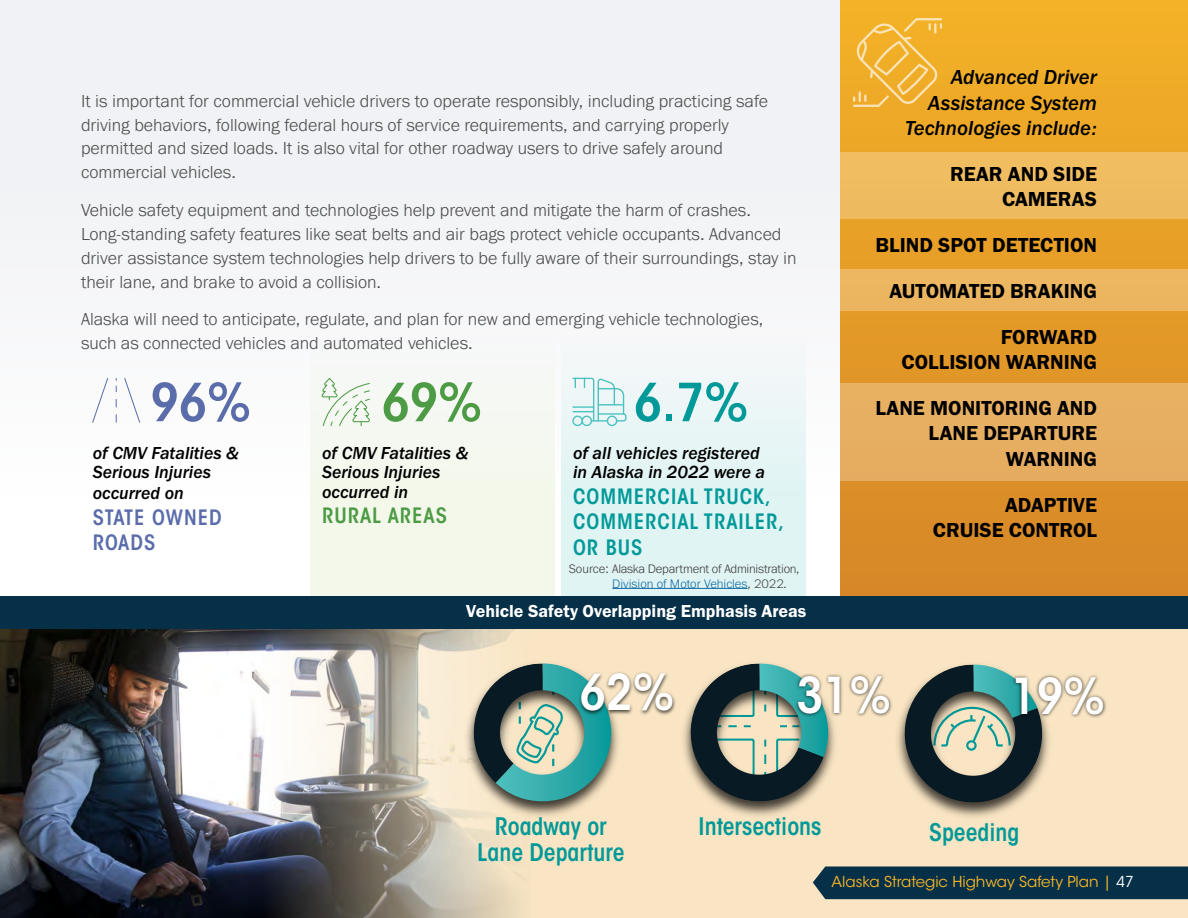
<style>
.page{position:relative;width:1188px;height:918px;background:#fff}
.page>*{position:absolute;margin:0;border:0;box-sizing:border-box;transform-origin:0 0}
.t1{font:600 condensed 52.05px "ITC Avant Garde Std";color:#099}
.t2{font:600 condensed 52.05px "ITC Avant Garde Std";color:#5a6caa}
.t3{font:600 condensed 52.05px "ITC Avant Garde Std";color:#4d9b44}
.t4{font:600 condensed 49.05px "ITC Avant Garde Std";color:#fff}
.t5{font:600 condensed 24px/26.2px "ITC Avant Garde Std";color:#099;text-align:center}
.Body_Text{font:21px/25.5px "Franklin Gothic URW Dem";color:#000;text-align:right}
.Body_Text-2{font:21px/25.5px "Franklin Gothic URW Med Ita";color:#000;text-align:right}
.t6{font:600 condensed 21px/25.5px "ITC Avant Garde Std";letter-spacing:.05em;color:#099}
.t7{font:600 condensed 21px/25.5px "ITC Avant Garde Std";letter-spacing:.05em;color:#5a6caa}
.t8{font:600 condensed 21px "ITC Avant Garde Std";letter-spacing:.05em;color:#4d9b44}
.Body_Text-3{font:300 18px/24px "Franklin Gothic URW";color:#4d4d4f}
.t9{font:18px/19.5px "Franklin Gothic URW Med Ita";color:#000}
.t10{font:18px "Franklin Gothic URW Dem";color:#fff}
.t11{font:15px "ITC Avant Garde Std";color:#f7b727}
.Source{font:300 12.75px/15.3px "Franklin Gothic URW";letter-spacing:-.02em;color:#414042}
.s1{color:#146ba4}
.s2{color:#fff}
</style>
<div class="page">
<div style="left:0;top:0;width:1188px;height:504px;background:#f2f3f5"></div>
<div style="left:0;top:598px;width:1188px;height:320px;background:#f9e5c3"></div>
<img style="left:0;top:629px;width:518px;height:289px">
<div style="left:813px;top:866px;width:375px;height:33px;background:#062f48"></div>
<div style="left:561px;top:333px;width:244px;height:263px;background:linear-gradient(to bottom,#f4f7f9,#d9f3f1)"></div>
<div style="left:311px;top:333px;width:244px;height:263px;background:#f4f8ed"></div>
<svg style="left:841px;top:0;width:347px;height:597px"></svg>
<div style="left:841px;top:152px;width:347px;height:67px;background:#efbc60"></div>
<div style="left:841px;top:270px;width:347px;height:41px;background:#ebb660"></div>
<div style="left:841px;top:383px;width:347px;height:98px;background:#e6af61"></div>
<svg style="left:853px;top:18px;width:89px;height:89px"></svg>
<img style="left:898px;top:664px;width:151px;height:109px">
<svg style="left:904px;top:665px;width:138px;height:152px"></svg>
<img style="left:1005px;top:669px;width:101px;height:83px">
<img style="left:462px;top:657px;width:156px;height:165px">
<svg style="left:473px;top:663px;width:138px;height:138px"></svg>
<img style="left:574px;top:666px;width:102px;height:83px">
<img style="left:683px;top:663px;width:151px;height:153px">
<svg style="left:690px;top:664px;width:138px;height:138px"></svg>
<img style="left:791px;top:668px;width:132px;height:83px">
<div style="left:0;top:597px;width:1188px;height:32px;background:#062f48"></div>
<svg style="left:92px;top:378px;width:16px;height:45px"></svg>
<svg style="left:124px;top:378px;width:16px;height:45px"></svg>
<svg style="left:322px;top:378px;width:48px;height:49px"></svg>
<div style="left:607px;top:416px;width:10px;height:10px;border:1px solid #4bc2c0;border-radius:50%"></div>
<div style="left:582px;top:416px;width:10px;height:10px;border:1px solid #4bc2c0;border-radius:50%"></div>
<div style="left:572px;top:416px;width:11px;height:10px;border:1px solid #4bc2c0;border-radius:50%"></div>
<svg style="left:572px;top:377px;width:55px;height:45px"></svg>
<hr style="left:612px;top:588px;width:136px;height:1px;background:#146ba4">
<p class="Body_Text-3" style="left:81px;top:88px;width:689px">It is important for commercial vehicle drivers to operate responsibly, including practicing safe driving behaviors, following federal hours of service requirements, and carrying properly permitted and sized loads. It is also vital for other roadway users to drive safely around commercial vehicles.</p>
<p class="Body_Text-3" style="left:81px;top:198px;width:717px">Vehicle safety equipment and technologies help prevent and mitigate the harm of crashes.<br>Long-standing safety features like seat belts and air bags protect vehicle occupants. Advanced driver assistance system technologies help drivers to be fully aware of their surroundings, stay in their lane, and brake to avoid a collision.</p>
<p class="Body_Text-3" style="left:81px;top:307px;width:684px">Alaska will need to anticipate, regulate, and plan for new and emerging vehicle technologies, such as connected vehicles and automated vehicles.</p>
<p class="t2" style="left:151px;top:370px;width:102px">96%</p>
<p class="t9" style="left:93px;top:443px;width:148px;line-height:20.1px">of CMV Fatalities &amp;<br>Serious Injuries occurred on</p>
<p class="t7" style="left:93px;top:504px;width:131px">STATE OWNED<br>ROADS</p>
<p class="t3" style="left:382px;top:370px;width:102px">69%</p>
<p class="t1" style="left:634px;top:370px;width:116px">6.7%</p>
<p class="t9" style="left:573px;top:443px;width:194px">of all vehicles registered in Alaska in 2022 were a</p>
<p class="t6" style="left:573px;top:483px;width:213px">COMMERCIAL TRUCK,<br>COMMERCIAL TRAILER,<br>OR BUS</p>
<p class="Source" style="left:612px;top:561px;width:189px;text-indent:-44px">Source: Alaska Department of Administration,<br><span class="s1">Division of Motor Vehicles</span>, 2022.</p>
<p class="t9" style="left:322px;top:443px;width:148px">of CMV Fatalities &amp;<br>Serious Injuries occurred in</p>
<p class="t8" style="left:322px;top:503px;width:126px">RURAL AREAS</p>
<p class="t10" style="left:466px;top:600px;width:342px">Vehicle Safety Overlapping Emphasis Areas</p>
<p class="Body_Text-2" style="left:905px;top:64px;width:193px">Advanced Driver<br>Assistance System<br>Technologies include:</p>
<p class="Body_Text" style="left:950px;top:161px;width:148px">REAR AND SIDE<br>CAMERAS</p>
<p class="Body_Text" style="left:876px;top:232px;width:223px">BLIND SPOT DETECTION</p>
<p class="Body_Text" style="left:889px;top:278px;width:209px">AUTOMATED BRAKING</p>
<p class="Body_Text" style="left:902px;top:324px;width:197px">FORWARD<br>COLLISION WARNING</p>
<p class="Body_Text" style="left:875px;top:395px;width:223px">LANE MONITORING AND<br>LANE DEPARTURE<br>WARNING</p>
<p class="Body_Text" style="left:933px;top:492px;width:166px">ADAPTIVE<br>CRUISE CONTROL</p>
<p class="t4" style="left:579px;top:662px;width:96px">62%</p>
<p class="t4" style="left:796px;top:664px;width:96px">31%</p>
<p class="t4" style="left:1010px;top:665px;width:96px">19%</p>
<p class="t5" style="left:477px;top:813px;width:149px">Roadway or<br>Lane Departure</p>
<p class="t5" style="left:699px;top:813px;width:124px">Intersections</p>
<p class="t5" style="left:929px;top:819px;width:92px">Speeding</p>
<p class="t11" style="left:832px;top:873px;width:304px">Alaska Strategic Highway Safety Plan | <span class="s2">47</span></p>
</div>
